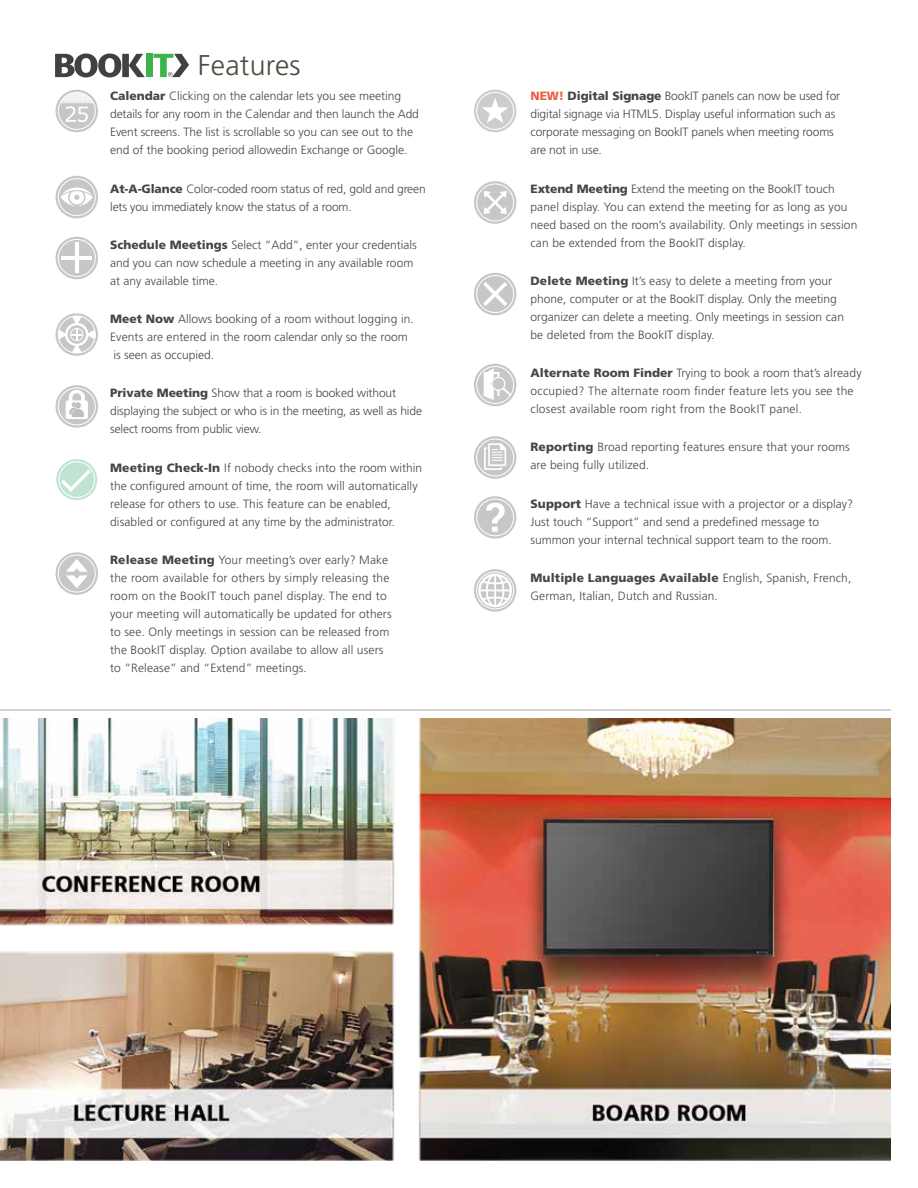
<style>
.page{position:relative;width:918px;height:1188px;background:#fff}
.page>*{position:absolute;margin:0;border:0;box-sizing:border-box;transform-origin:0 0}
.t1{font:300 28.5px "Frutiger LT Std";letter-spacing:.01em;color:#4c493e}
.t2{font:300 12px/18px "Frutiger LT Std";color:#484544}
.t3{font:300 12px/18px "Frutiger LT Std";letter-spacing:.02em;color:#484544}
.s1{font-weight:900}
.s2{font-weight:900;color:#e86146}
</style>
<div class="page">
<hr style="left:0;top:710px;width:891px;height:1px;background:#a8a9aa">
<svg style="left:55px;top:89px;width:43px;height:44px"></svg>
<div style="left:58px;top:92px;width:38px;height:38px;border:1px solid #fff;border-radius:50%"></div>
<svg style="left:474px;top:181px;width:43px;height:43px"></svg>
<svg style="left:474px;top:89px;width:43px;height:44px"></svg>
<svg style="left:55px;top:313px;width:43px;height:43px"></svg>
<svg style="left:474px;top:496px;width:43px;height:43px"></svg>
<svg style="left:474px;top:569px;width:43px;height:43px"></svg>
<svg style="left:55px;top:175px;width:43px;height:44px"></svg>
<svg style="left:474px;top:273px;width:43px;height:43px"></svg>
<svg style="left:56px;top:459px;width:41px;height:41px"></svg>
<div style="left:59px;top:461px;width:36px;height:37px;border:1px solid #fff;border-radius:50%"></div>
<svg style="left:61px;top:470px;width:30px;height:22px"></svg>
<svg style="left:55px;top:236px;width:43px;height:44px"></svg>
<svg style="left:56px;top:237px;width:42px;height:42px"></svg>
<div style="left:58px;top:239px;width:38px;height:38px;border:1px solid #fff;border-radius:50%"></div>
<hr style="left:75px;top:243px;width:4px;height:30px;background:#fff">
<hr style="left:62px;top:256px;width:30px;height:4px;background:#fff">
<svg style="left:474px;top:436px;width:43px;height:43px"></svg>
<svg style="left:55px;top:385px;width:43px;height:43px"></svg>
<svg style="left:474px;top:363px;width:43px;height:44px"></svg>
<svg style="left:55px;top:552px;width:43px;height:43px"></svg>
<div style="left:146px;top:54px;width:6px;height:23px;background:#3bb54a"></div>
<svg style="left:55px;top:54px;width:90px;height:23px"></svg>
<svg style="left:153px;top:54px;width:36px;height:23px"></svg>
<img style="left:0;top:718px;width:891px;height:443px">
<h1 class="t1" style="left:198px;top:49px;width:104px">Features</h1>
<p class="t2" style="left:110px;top:87px;width:310px"><span class="s1">Calendar</span> Clicking on the calendar lets you see meeting details for any room in the Calendar and then launch the Add Event screens. The list is scrollable so you can see out to the end of the booking period allowedin Exchange or Google.</p>
<p class="t2" style="left:110px;top:180px;width:317px"><span class="s1">At-A-Glance</span> Color-coded room status of red, gold and green lets you immediately know the status of a room.</p>
<p class="t2" style="left:110px;top:236px;width:308px"><span class="s1">Schedule Meetings</span> Select “Add”, enter your credentials and you can now schedule a meeting in any available room at any available time.</p>
<p class="t2" style="left:110px;top:310px;width:305px"><span class="s1">Meet Now</span> Allows booking of a room without logging in.<br>Events are entered in the room calendar only so the room is seen as occupied.</p>
<p class="t2" style="left:110px;top:384px;width:313px"><span class="s1">Private Meeting</span> Show that a room is booked without displaying the subject or who is in the meeting, as well as hide select rooms from public view.</p>
<p class="t2" style="left:110px;top:459px;width:313px"><span class="s1">Meeting Check-In</span> If nobody checks into the room within the configured amount of time, the room will automatically release for others to use. This feature can be enabled, disabled or configured at any time by the administrator.</p>
<p class="t2" style="left:110px;top:551px;width:283px"><span class="s1">Release Meeting</span> Your meeting’s over early? Make the room available for others by simply releasing the room on the BookIT touch panel display. The end to your meeting will automatically be updated for others to see. Only meetings in session can be released from the BookIT display. Option availabe to allow all users to “Release” and “Extend” meetings.</p>
<p class="t2" style="left:531px;top:87px;width:311px"><span class="s2">NEW!</span> <span class="s1">Digital Signage</span> BookIT panels can now be used for digital signage via HTML5. Display useful information such as corporate messaging on BookIT panels when meeting rooms are not in use.</p>
<p class="t2" style="left:531px;top:180px;width:328px"><span class="s1">Extend Meeting</span> Extend the meeting on the BookIT touch panel display. You can extend the meeting for as long as you need based on the room’s availability. Only meetings in session can be extended from the BookIT display.</p>
<p class="t2" style="left:531px;top:272px;width:315px"><span class="s1">Delete Meeting</span> It’s easy to delete a meeting from your phone, computer or at the BookIT display. Only the meeting organizer can delete a meeting. Only meetings in session can be deleted from the BookIT display.</p>
<p class="t3" style="left:531px;top:364px;width:333px"><span class="s1">Alternate Room Finder</span> Trying to book a room that’s already occupied? The alternate room finder feature lets you see the closest available room right from the BookIT panel.</p>
<p class="t2" style="left:531px;top:438px;width:321px"><span class="s1">Reporting</span> Broad reporting features ensure that your rooms are being fully utilized.</p>
<p class="t2" style="left:531px;top:495px;width:324px"><span class="s1">Support</span> Have a technical issue with a projector or a display?<br>Just touch ”Support” and send a predefined message to summon your internal technical support team to the room.</p>
<p class="t2" style="left:531px;top:569px;width:322px"><span class="s1">Multiple Languages Available</span> English, Spanish, French,<br>German, Italian, Dutch and Russian.</p>
</div>
